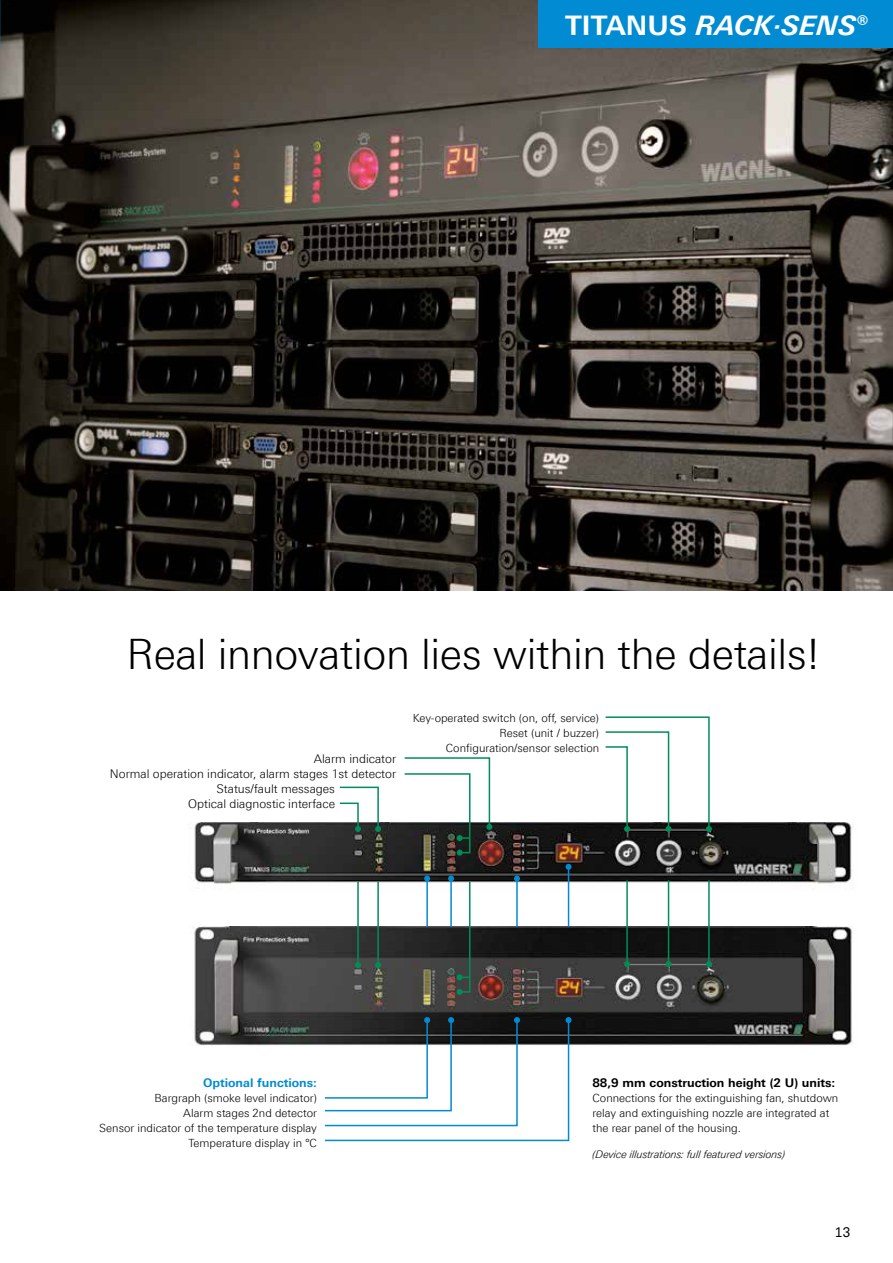
<style>
.page{position:relative;width:893px;height:1263px;background:#fff}
.page>*{position:absolute;margin:0;border:0;box-sizing:border-box;transform-origin:0 0}
.t1{font:300 42px "LT Univers Basic";letter-spacing:-.01em;color:#000}
.t2{font:italic 700 27px "LT Univers Basic";color:#fff}
.t3{font:13.5px "LT Univers Typewriter";color:#000}
.t4{font:300 12px/15px "LT Univers Basic";color:#000;text-align:right}
.t5{font:700 12px "LT Univers Basic";color:#000}
.t6{font:700 12px "LT Univers Basic";color:#008bd2}
.t7{font:300 11.25px/15px "LT Univers Basic";color:#000;text-align:right}
.t8{font:italic 300 10.5px "LT Univers Basic";color:#000}
.s1{font-style:normal}
</style>
<div class="page">
<img style="left:0;top:0;width:893px;height:590px">
<div style="left:538px;top:0;width:355px;height:48px;background:#008bd2"></div>
<img style="left:190px;top:822px;width:662px;height:70px">
<img style="left:193px;top:927px;width:659px;height:119px">
<svg style="left:403px;top:757px;width:89px;height:99px"></svg>
<svg style="left:338px;top:786px;width:43px;height:46px"></svg>
<svg style="left:604px;top:716px;width:108px;height:116px"></svg>
<svg style="left:323px;top:1017px;width:249px;height:125px"></svg>
<hr style="left:426px;top:878px;width:2px;height:48px;background:#008bd2">
<svg style="left:424px;top:875px;width:6px;height:6px"></svg>
<hr style="left:516px;top:878px;width:2px;height:49px;background:#008bd2">
<svg style="left:514px;top:875px;width:6px;height:6px"></svg>
<hr style="left:568px;top:867px;width:1px;height:60px;background:#008bd2">
<svg style="left:566px;top:864px;width:6px;height:6px"></svg>
<svg style="left:448px;top:875px;width:23px;height:120px"></svg>
<hr style="left:377px;top:881px;width:2px;height:84px;background:#008d58">
<svg style="left:375px;top:962px;width:6px;height:6px"></svg>
<hr style="left:668px;top:880px;width:1px;height:84px;background:#008d58">
<svg style="left:665px;top:961px;width:6px;height:6px"></svg>
<hr style="left:708px;top:880px;width:2px;height:84px;background:#008d58">
<svg style="left:706px;top:961px;width:6px;height:6px"></svg>
<hr style="left:357px;top:881px;width:2px;height:84px;background:#008d58">
<svg style="left:355px;top:962px;width:6px;height:6px"></svg>
<hr style="left:626px;top:880px;width:2px;height:84px;background:#008d58">
<svg style="left:624px;top:961px;width:6px;height:6px"></svg>
<h2 class="t2" style="left:565px;top:10px;width:305px"><span class="s1">TITANUS</span> RACK·SENS<span class="s1">®</span></h2>
<h1 class="t1" style="left:126px;top:629px;width:695px">Real innovation lies within the details!</h1>
<p class="t4" style="left:110px;top:751px;width:288px">Alarm indicator<br>Normal operation indicator, alarm stages 1st detector</p>
<p class="t4" style="left:188px;top:781px;width:148px">Status/fault messages<br>Optical diagnostic interface</p>
<p class="t7" style="left:413px;top:710px;width:188px">Key-operated switch (on, off, service)<br>Reset (unit / buzzer)<br>Configuration/sensor selection</p>
<p class="t6" style="left:203px;top:1075px;width:115px">Optional functions:</p>
<p class="t7" style="left:99px;top:1090px;width:219px">Bargraph (smoke level indicator)<br>Alarm stages 2nd detector<br>Sensor indicator of the temperature display<br>Temperature display in °C</p>
<p class="t5" style="left:592px;top:1075px;width:244px">88,9 mm construction height (2 U) units:</p>
<p class="t7" style="left:592px;top:1090px;width:247px;text-align:left">Connections for the extinguishing fan, shutdown relay and extinguishing nozzle are integrated at the rear panel of the housing.</p>
<p class="t8" style="left:592px;top:1147px;width:194px">(Device illustrations: full featured versions)</p>
<p class="t3" style="left:834px;top:1225px;width:18px">13</p>
</div>
